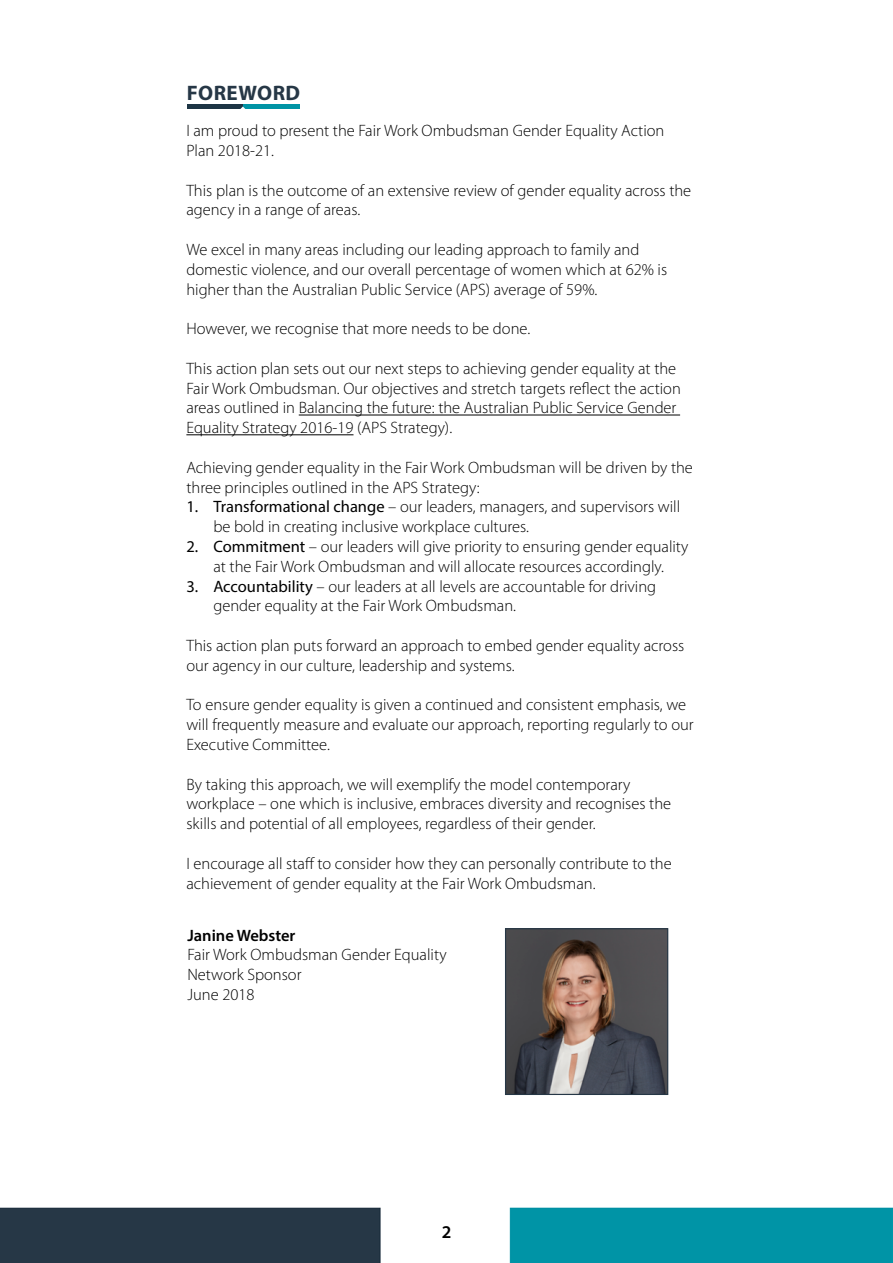
<style>
.page{position:relative;width:893px;height:1263px;background:#fff}
.page>*{position:absolute;margin:0;border:0;box-sizing:border-box;transform-origin:0 0}
.t1{font:700 21px "Myriad Pro";letter-spacing:.02em;color:#263746}
.t2{font:600 18px "Myriad Pro";color:#000}
.t3{font:300 16.5px/19.8px "Myriad Pro";color:#000}
.t4{font:600 16.5px "Myriad Pro";color:#000}
.s1{font-weight:400}
</style>
<div class="page">
<img style="left:0;top:1207px;width:893px;height:56px">
<hr style="left:299px;top:415px;width:381px;height:1px;background:#000">
<hr style="left:186px;top:434px;width:167px;height:1px;background:#000">
<img style="left:507px;top:930px;width:159px;height:163px">
<div style="left:505px;top:928px;width:163px;height:167px;border:1px solid #263746"></div>
<div style="left:243px;top:104px;width:56px;height:5px;background:#0094a5"></div>
<div style="left:187px;top:104px;width:56px;height:5px;background:#1d3545"></div>
<p class="t1" style="left:187px;top:79px;width:115px">FOREWORD</p>
<p class="t3" style="left:186px;top:121px;width:480px">I am proud to present the Fair Work Ombudsman Gender Equality Action<br>Plan 2018-21.</p>
<p class="t3" style="left:186px;top:180px;width:506px">This plan is the outcome of an extensive review of gender equality across the agency in a range of areas.</p>
<p class="t3" style="left:186px;top:239px;width:482px">We excel in many areas including our leading approach to family and domestic violence, and our overall percentage of women which at 62% is higher than the Australian Public Service (APS) average of 59%.</p>
<p class="t3" style="left:186px;top:319px;width:345px">However, we recognise that more needs to be done.</p>
<p class="t3" style="left:186px;top:358px;width:496px">This action plan sets out our next steps to achieving gender equality at the<br>Fair Work Ombudsman. Our objectives and stretch targets reflect the action areas outlined in Balancing the future: the Australian Public Service Gender</p>
<p class="t3" style="left:186px;top:418px;width:267px">Equality Strategy 2016-19 (APS Strategy).</p>
<p class="t3" style="left:186px;top:457px;width:508px">Achieving gender equality in the Fair Work Ombudsman will be driven by the three principles outlined in the APS Strategy:</p>
<p class="t3" style="left:213px;top:497px;width:468px;text-indent:-27px"><span class="s1">1. Transformational change</span> – our leaders, managers, and supervisors will be bold in creating inclusive workplace cultures.</p>
<p class="t3" style="left:186px;top:536px;width:504px;text-align:center"><span class="s1">2. Commitment</span> – our leaders will give priority to ensuring gender equality at the Fair Work Ombudsman and will allocate resources accordingly.</p>
<p class="t3" style="left:213px;top:576px;width:444px;text-indent:-27px"><span class="s1">3. Accountability</span> – our leaders at all levels are accountable for driving gender equality at the Fair Work Ombudsman.</p>
<p class="t3" style="left:186px;top:635px;width:499px">This action plan puts forward an approach to embed gender equality across our agency in our culture, leadership and systems.</p>
<p class="t3" style="left:186px;top:695px;width:509px">To ensure gender equality is given a continued and consistent emphasis, we will frequently measure and evaluate our approach, reporting regularly to our<br>Executive Committee.</p>
<p class="t3" style="left:186px;top:774px;width:486px">By taking this approach, we will exemplify the model contemporary workplace – one which is inclusive, embraces diversity and recognises the skills and potential of all employees, regardless of their gender.</p>
<p class="t3" style="left:186px;top:853px;width:487px">I encourage all staff to consider how they can personally contribute to the achievement of gender equality at the Fair Work Ombudsman.</p>
<p class="t4" style="left:187px;top:924px;width:110px">Janine Webster</p>
<p class="t3" style="left:187px;top:945px;width:261px">Fair Work Ombudsman Gender Equality<br>Network Sponsor</p>
<p class="t3" style="left:187px;top:984px;width:69px">June 2018</p>
<p class="t2" style="left:442px;top:1220px;width:11px">2</p>
</div>
